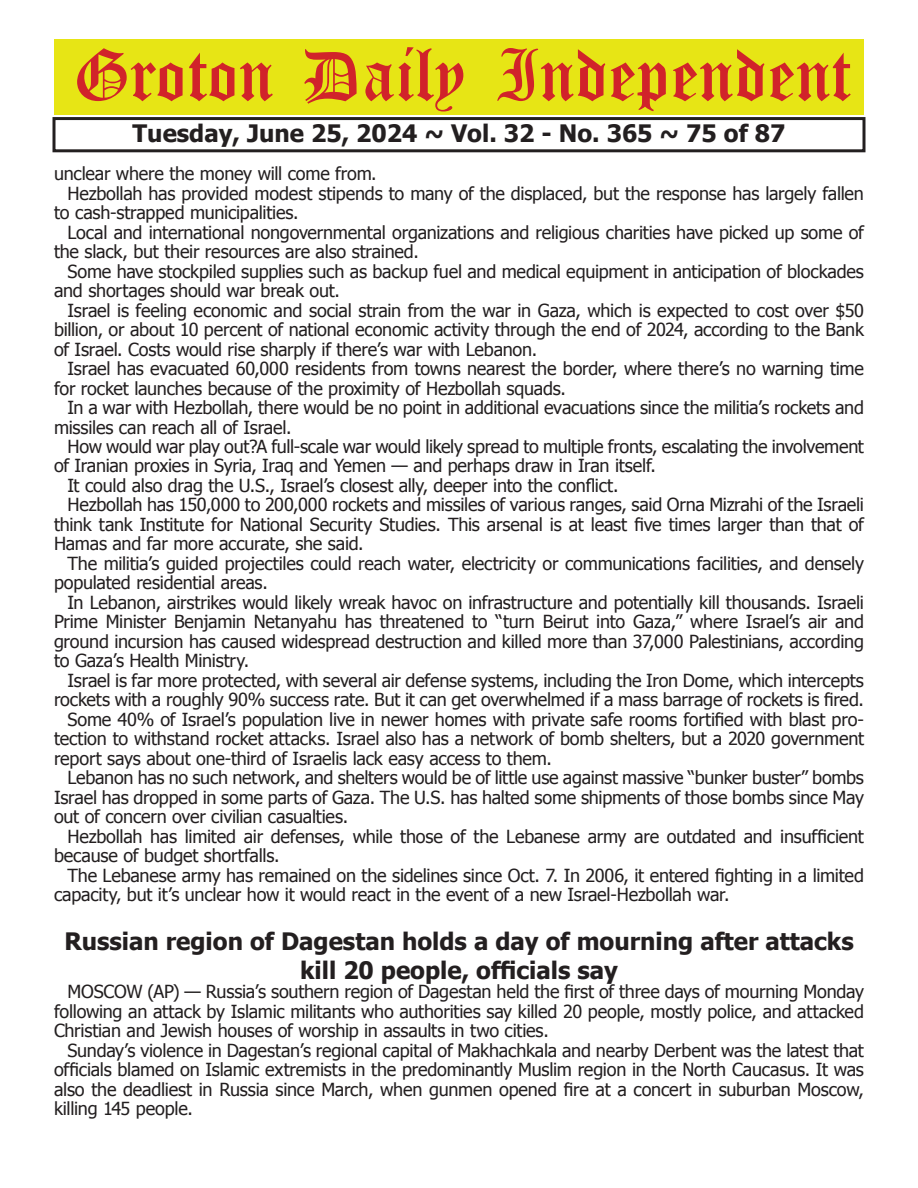
<style>
.page{position:relative;width:918px;height:1188px;background:#fff}
.page>*{position:absolute;margin:0;border:0;box-sizing:border-box;transform-origin:0 0}
.t1{font:54px "Old English Five";color:#d1232a}
.t2{font:700 24px/28.8px "Tahoma";color:#231f20;text-align:center}
.t3{font:18px/19.5px "Tahoma";letter-spacing:-.01em;color:#231f20;text-align:justify}
</style>
<div class="page">
<div style="left:52px;top:117px;width:814px;height:35px;border:3px solid #231f20"></div>
<div style="left:54px;top:40px;width:810px;height:75px;background:#e7e515"></div>
<h1 class="t1" style="left:73px;top:50px;width:779px">Groton Daily Independent</h1>
<h2 class="t2" style="left:133px;top:117px;width:654px">Tuesday, June 25, 2024 ~ Vol. 32 - No. 365 ~ 75 of 87</h2>
<p class="t3" style="left:54px;top:163px;width:324px">unclear where the money will come from.</p>
<p class="t3" style="left:68px;top:182px;width:798px">Hezbollah has provided modest stipends to many of the displaced, but the response has largely fallen</p>
<p class="t3" style="left:54px;top:202px;width:246px">to cash-strapped municipalities.</p>
<p class="t3" style="left:68px;top:221px;width:798px">Local and international nongovernmental organizations and religious charities have picked up some of</p>
<p class="t3" style="left:54px;top:241px;width:366px">the slack, but their resources are also strained.</p>
<p class="t3" style="left:68px;top:260px;width:798px">Some have stockpiled supplies such as backup fuel and medical equipment in anticipation of blockades</p>
<p class="t3" style="left:54px;top:280px;width:288px">and shortages should war break out.</p>
<p class="t3" style="left:68px;top:299px;width:798px">Israel is feeling economic and social strain from the war in Gaza, which is expected to cost over $50</p>
<p class="t3" style="left:54px;top:319px;width:811px">billion, or about 10 percent of national economic activity through the end of 2024, according to the Bank</p>
<p class="t3" style="left:54px;top:338px;width:485px">of Israel. Costs would rise sharply if there’s war with Lebanon.</p>
<p class="t3" style="left:68px;top:358px;width:798px">Israel has evacuated 60,000 residents from towns nearest the border, where there’s no warning time</p>
<p class="t3" style="left:54px;top:377px;width:514px">for rocket launches because of the proximity of Hezbollah squads.</p>
<p class="t3" style="left:68px;top:397px;width:798px">In a war with Hezbollah, there would be no point in additional evacuations since the militia’s rockets and</p>
<p class="t3" style="left:54px;top:416px;width:239px">missiles can reach all of Israel.</p>
<p class="t3" style="left:68px;top:436px;width:798px">How would war play out?A full-scale war would likely spread to multiple fronts, escalating the involvement</p>
<p class="t3" style="left:54px;top:455px;width:603px">of Iranian proxies in Syria, Iraq and Yemen — and perhaps draw in Iran itself.</p>
<p class="t3" style="left:68px;top:475px;width:553px">It could also drag the U.S., Israel’s closest ally, deeper into the conflict.</p>
<p class="t3" style="left:68px;top:494px;width:798px">Hezbollah has 150,000 to 200,000 rockets and missiles of various ranges, said Orna Mizrahi of the Israeli</p>
<p class="t3" style="left:54px;top:514px;width:811px">think tank Institute for National Security Studies. This arsenal is at least five times larger than that of</p>
<p class="t3" style="left:54px;top:533px;width:311px">Hamas and far more accurate, she said.</p>
<p class="t3" style="left:68px;top:553px;width:798px">The militia’s guided projectiles could reach water, electricity or communications facilities, and densely</p>
<p class="t3" style="left:54px;top:572px;width:215px">populated residential areas.</p>
<p class="t3" style="left:68px;top:592px;width:798px">In Lebanon, airstrikes would likely wreak havoc on infrastructure and potentially kill thousands. Israeli</p>
<p class="t3" style="left:54px;top:611px;width:812px">Prime Minister Benjamin Netanyahu has threatened to “turn Beirut into Gaza,” where Israel’s air and</p>
<p class="t3" style="left:54px;top:631px;width:812px">ground incursion has caused widespread destruction and killed more than 37,000 Palestinians, according</p>
<p class="t3" style="left:54px;top:650px;width:197px">to Gaza’s Health Ministry.</p>
<p class="t3" style="left:68px;top:670px;width:798px">Israel is far more protected, with several air defense systems, including the Iron Dome, which intercepts</p>
<p class="t3" style="left:54px;top:689px;width:811px">rockets with a roughly 90% success rate. But it can get overwhelmed if a mass barrage of rockets is fired.</p>
<p class="t3" style="left:68px;top:709px;width:798px">Some 40% of Israel’s population live in newer homes with private safe rooms fortified with blast pro-</p>
<p class="t3" style="left:54px;top:728px;width:812px">tection to withstand rocket attacks. Israel also has a network of bomb shelters, but a 2020 government</p>
<p class="t3" style="left:54px;top:748px;width:499px">report says about one-third of Israelis lack easy access to them.</p>
<p class="t3" style="left:68px;top:767px;width:798px">Lebanon has no such network, and shelters would be of little use against massive “bunker buster” bombs</p>
<p class="t3" style="left:54px;top:787px;width:812px">Israel has dropped in some parts of Gaza. The U.S. has halted some shipments of those bombs since May</p>
<p class="t3" style="left:54px;top:806px;width:296px">out of concern over civilian casualties.</p>
<p class="t3" style="left:68px;top:826px;width:798px">Hezbollah has limited air defenses, while those of the Lebanese army are outdated and insufficient</p>
<p class="t3" style="left:54px;top:845px;width:227px">because of budget shortfalls.</p>
<p class="t3" style="left:68px;top:865px;width:798px">The Lebanese army has remained on the sidelines since Oct. 7. In 2006, it entered fighting in a limited</p>
<p class="t3" style="left:54px;top:884px;width:677px">capacity, but it’s unclear how it would react in the event of a new Israel-Hezbollah war.</p>
<h2 class="t2" style="left:64px;top:925px;width:791px">Russian region of Dagestan holds a day of mourning after attacks kill 20 people, officials say</h2>
<p class="t3" style="left:54px;top:981px;width:812px;text-indent:14px">MOSCOW (AP) — Russia’s southern region of Dagestan held the first of three days of mourning Monday following an attack by Islamic militants who authorities say killed 20 people, mostly police, and attacked Christian and Jewish houses of worship in assaults in two cities.</p>
<p class="t3" style="left:54px;top:1040px;width:812px;text-indent:14px">Sunday’s violence in Dagestan’s regional capital of Makhachkala and nearby Derbent was the latest that officials blamed on Islamic extremists in the predominantly Muslim region in the North Caucasus. It was also the deadliest in Russia since March, when gunmen opened fire at a concert in suburban Moscow, killing 145 people.</p>
</div>
